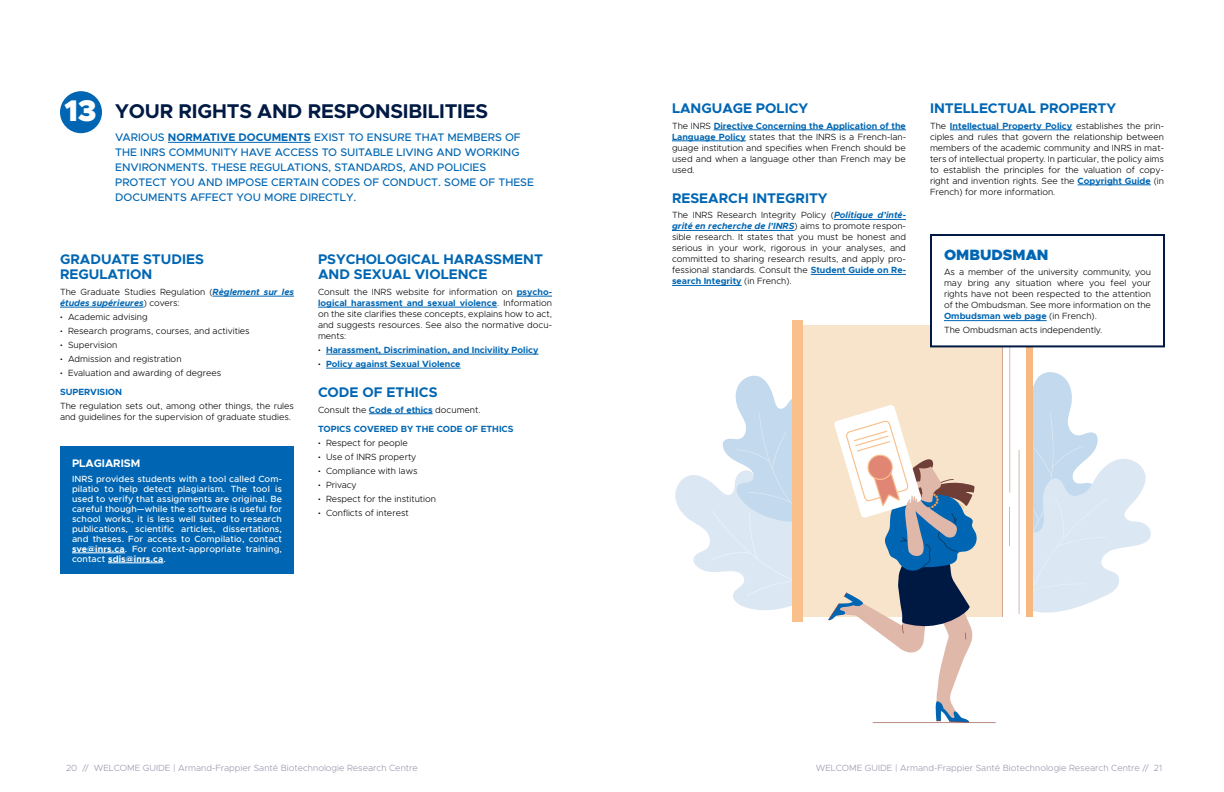
<style>
.page{position:relative;width:1224px;height:792px;background:#fff}
.page>*{position:absolute;margin:0;border:0;box-sizing:border-box;transform-origin:0 0}
.t1{font:900 30px "Metropolis";color:#fff}
.t2{font:700 20px "Metropolis";letter-spacing:-.01em;color:#001a44}
.t3{font:900 15px "Metropolis";color:#0066b3}
.t4{font:700 14px/15.1px "Metropolis";color:#0066b3}
.t5{font:500 11px/15px "Metropolis";color:#0066b3}
.t6{font:700 11px "Metropolis";color:#fff}
.t7{font:300 9px/11px "Metropolis";color:#000;text-align:justify}
.t8{font:500 9px/10px "Metropolis";letter-spacing:.01em;color:#fff;text-align:justify}
.t9{font:700 9px/14px "Metropolis";color:#0066b3}
.t10{font:300 9px "Metropolis";color:#9799b0}
.s1{font-weight:700}
.s2{font-weight:700;font-style:italic;color:#0066b3}
.s3{font-weight:700;color:#0066b3}
.s4{font-weight:300;color:#000}
</style>
<div class="page">
<div style="left:803px;top:325px;width:199px;height:292px;background:#f7e4ca"></div>
<div style="left:792px;top:320px;width:11px;height:302px;background:#f9c08c"></div>
<svg style="left:987px;top:347px;width:165px;height:270px"></svg>
<svg style="left:675px;top:375px;width:302px;height:347px"></svg>
<hr style="left:873px;top:722px;width:123px;height:1px;background:#8c3c31">
<hr style="left:168px;top:142px;width:143px;height:1px;background:#0066b3">
<div style="left:60px;top:91px;width:42px;height:42px;background:#0066b3;border-radius:50%"></div>
<hr style="left:213px;top:296px;width:81px;height:1px;background:#0066b3">
<hr style="left:60px;top:307px;width:84px;height:1px;background:#0066b3">
<div style="left:60px;top:446px;width:234px;height:128px;background:#0066b3"></div>
<hr style="left:72px;top:553px;width:53px;height:1px;background:#fff">
<hr style="left:108px;top:563px;width:55px;height:1px;background:#fff">
<hr style="left:517px;top:296px;width:35px;height:1px;background:#0066b3">
<hr style="left:318px;top:307px;width:179px;height:1px;background:#0066b3">
<hr style="left:326px;top:354px;width:213px;height:1px;background:#0066b3">
<hr style="left:326px;top:368px;width:135px;height:1px;background:#0066b3">
<hr style="left:369px;top:414px;width:64px;height:1px;background:#0066b3">
<hr style="left:714px;top:130px;width:192px;height:1px;background:#0066b3">
<hr style="left:672px;top:141px;width:74px;height:1px;background:#0066b3">
<hr style="left:834px;top:219px;width:72px;height:1px;background:#0066b3">
<hr style="left:672px;top:230px;width:123px;height:1px;background:#0066b3">
<hr style="left:811px;top:274px;width:95px;height:1px;background:#0066b3">
<hr style="left:672px;top:285px;width:70px;height:1px;background:#0066b3">
<div style="left:931px;top:235px;width:233px;height:111px;background:#fff"></div>
<hr style="left:944px;top:320px;width:103px;height:1px;background:#0066b3">
<div style="left:930px;top:234px;width:235px;height:113px;border:2px solid #001a44"></div>
<hr style="left:950px;top:130px;width:122px;height:1px;background:#0066b3">
<hr style="left:1078px;top:185px;width:73px;height:1px;background:#0066b3">
<h1 class="t1" style="left:65px;top:91px;width:33px">13</h1>
<h2 class="t2" style="left:115px;top:98px;width:374px">YOUR RIGHTS AND RESPONSIBILITIES</h2>
<p class="t5" style="left:115px;top:130px;width:420px">VARIOUS <span class="s1">NORMATIVE DOCUMENTS</span> EXIST TO ENSURE THAT MEMBERS OF THE INRS COMMUNITY HAVE ACCESS TO SUITABLE LIVING AND WORKING ENVIRONMENTS. THESE REGULATIONS, STANDARDS, AND POLICIES PROTECT YOU AND IMPOSE CERTAIN CODES OF CONDUCT. SOME OF THESE DOCUMENTS AFFECT YOU MORE DIRECTLY.</p>
<h3 class="t4" style="left:60px;top:252px;width:145px">GRADUATE STUDIES<br>REGULATION</h3>
<p class="t7" style="left:60px;top:286px;width:235px">The Graduate Studies Regulation (<span class="s2">Règlement sur les études supérieures</span>) covers:</p>
<p class="t7" style="left:60px;top:310px;width:191px;line-height:14px;text-align:left"><sup>.</sup> Academic advising<br><sup>.</sup> Research programs, courses, and activities <sup>.</sup> Supervision<br><sup>.</sup> Admission and registration<br><sup>.</sup> Evaluation and awarding of degrees</p>
<p class="t9" style="left:60px;top:385px;width:64px">SUPERVISION</p>
<p class="t7" style="left:60px;top:400px;width:236px">The regulation sets out, among other things, the rules and guidelines for the supervision of graduate studies.</p>
<p class="t6" style="left:72px;top:456px;width:70px">PLAGIARISM</p>
<p class="t8" style="left:72px;top:474px;width:212px">INRS provides students with a tool called Com&shy;pilatio to help detect plagiarism. The tool is used to verify that assignments are original. Be careful though—while the software is useful for school works, it is less well suited to research publications, scientific articles, dissertations, and theses. For access to Compilatio, contact <span class="s1">sve@inrs.ca</span>. For context-appropriate training, contact <span class="s1">sdis@inrs.ca</span>.</p>
<h3 class="t4" style="left:318px;top:252px;width:227px">PSYCHOLOGICAL HARASSMENT<br>AND SEXUAL VIOLENCE</h3>
<p class="t7" style="left:318px;top:286px;width:236px">Consult the INRS website for information on <span class="s3">psycho&shy;logical harassment and sexual violence</span>. Information on the site clarifies these concepts, explains how to act, and suggests resources. See also the normative docu&shy;ments:</p>
<p class="t9" style="left:318px;top:343px;width:222px"><sup>.</sup> Harassment, Discrimination, and Incivility Policy <sup>.</sup> Policy against Sexual Violence</p>
<h3 class="t4" style="left:318px;top:385px;width:121px">CODE OF ETHICS</h3>
<p class="t9" style="left:318px;top:400px;width:197px;line-height:19px"><span class="s4">Consult the</span> Code of ethics <span class="s4">document.<br></span>TOPICS COVERED BY THE CODE OF ETHICS</p>
<p class="t7" style="left:318px;top:435px;width:119px;line-height:14px;text-align:left"><sup>.</sup> Respect for people<br><sup>.</sup> Use of INRS property<br><sup>.</sup> Compliance with laws<br><sup>.</sup> Privacy<br><sup>.</sup> Respect for the institution <sup>.</sup> Conflicts of interest</p>
<h3 class="t4" style="left:672px;top:101px;width:138px">LANGUAGE POLICY</h3>
<p class="t7" style="left:672px;top:120px;width:236px">The INRS <span class="s3">Directive Concerning the Application of the Language Policy</span> states that the INRS is a French-lan&shy;guage institution and specifies when French should be used and when a language other than French may be used.</p>
<h3 class="t4" style="left:672px;top:190px;width:157px">RESEARCH INTEGRITY</h3>
<p class="t7" style="left:672px;top:210px;width:236px">The INRS Research Integrity Policy (<span class="s2">Politique d’inté&shy;grité en recherche de l’INRS</span>) aims to promote respon&shy;sible research. It states that you must be honest and serious in your work, rigorous in your analyses, and committed to sharing research results, and apply pro&shy;fessional standards. Consult the <span class="s3">Student Guide on Re&shy;search Integrity</span> (in French).</p>
<h3 class="t4" style="left:930px;top:101px;width:188px">INTELLECTUAL PROPERTY</h3>
<p class="t7" style="left:930px;top:120px;width:236px">The <span class="s3">Intellectual Property Policy</span> establishes the prin&shy;ciples and rules that govern the relationship between members of the academic community and INRS in mat&shy;ters of intellectual property. In particular, the policy aims to establish the principles for the valuation of copy&shy;right and invention rights. See the <span class="s3">Copyright Guide</span> (in French) for more information.</p>
<h3 class="t3" style="left:944px;top:245px;width:106px">OMBUDSMAN</h3>
<p class="t7" style="left:944px;top:267px;width:209px">As a member of the university community, you may bring any situation where you feel your rights have not been respected to the attention of the Ombudsman. See more information on the <span class="s3">Ombudsman web page</span> (in French).</p>
<p class="t7" style="left:944px;top:325px;width:160px">The Ombudsman acts independently.</p>
<p class="t10" style="left:66px;top:762px;width:353px">20 // WELCOME GUIDE | Armand-Frappier Santé Biotechnologie Research Centre</p>
<p class="t10" style="left:816px;top:762px;width:348px">WELCOME GUIDE | Armand-Frappier Santé Biotechnologie Research Centre // 21</p>
</div>
